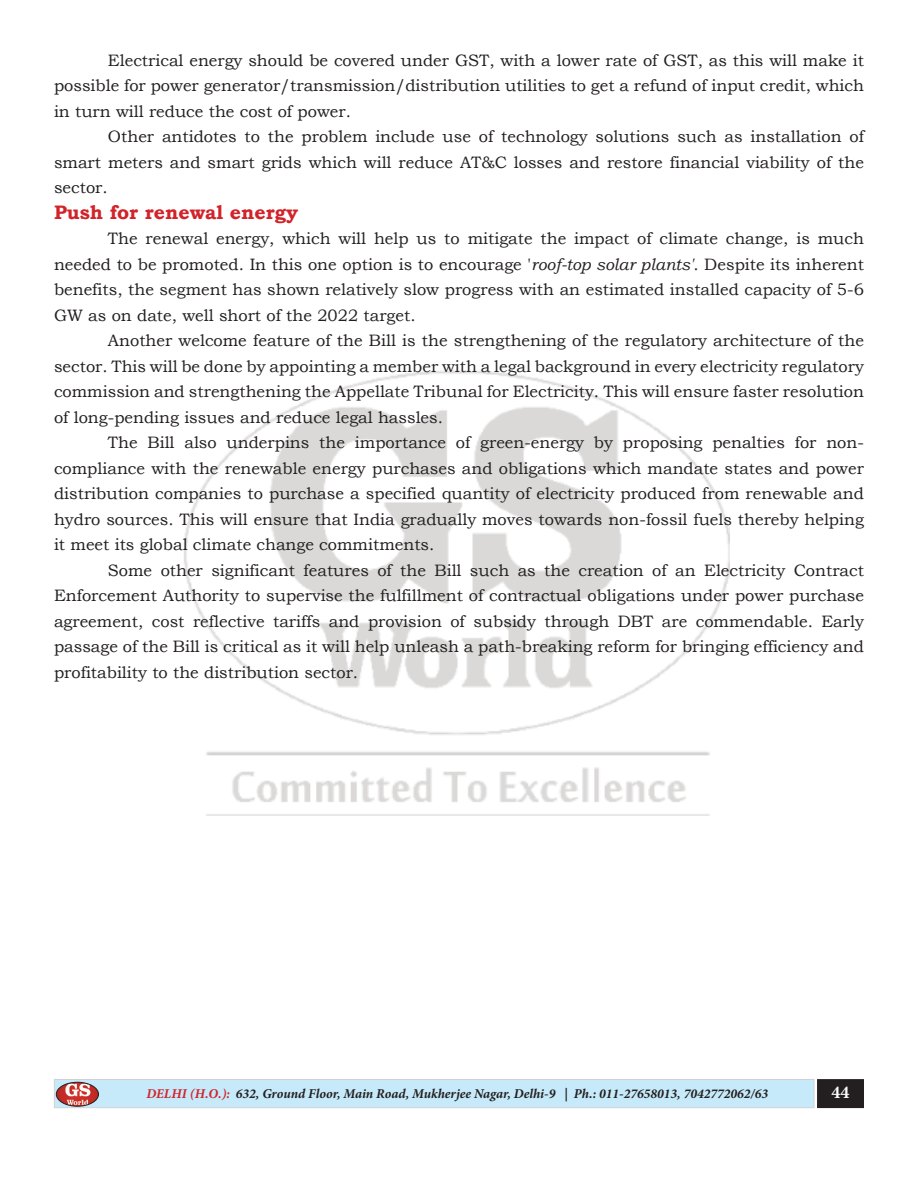
<style>
.page{position:relative;width:918px;height:1188px;background:#fff}
.page>*{position:absolute;margin:0;border:0;box-sizing:border-box;transform-origin:0 0}
.t1{font:700 19.5px "Bookman Old Style";color:#d1232a}
.t2{font:700 18px "Minion Pro";color:#fff}
.t3{font:16.5px/25.5px "Bookman Old Style";color:#231f20;text-align:justify}
.t4{font:italic 700 13.5px "Minion Pro";color:#231f20}
.s1{font-style:italic}
.s2{color:#d1232a}
</style>
<div class="page">
<img style="left:184px;top:370px;width:545px;height:445px">
<div style="left:54px;top:1079px;width:760px;height:29px;background:#c6eafa;border:1px solid #d1d2d4"></div>
<div style="left:818px;top:1080px;width:45px;height:27px;background:#231f20"></div>
<div style="left:817px;top:1079px;width:47px;height:29px;border:2px solid #231f20"></div>
<img style="left:56px;top:1082px;width:43px;height:24px">
<div style="left:56px;top:1082px;width:43px;height:24px;border:1px solid #231f20;border-radius:50%"></div>
<p class="t3" style="left:54px;top:48px;width:812px;text-indent:54px">Electrical energy should be covered under GST, with a lower rate of GST, as this will make it possible for power generator/transmission/distribution utilities to get a refund of input credit, which in turn will reduce the cost of power.</p>
<p class="t3" style="left:54px;top:124px;width:812px;text-indent:54px">Other antidotes to the problem include use of technology solutions such as installation of smart meters and smart grids which will reduce AT&amp;C losses and restore financial viability of the sector.</p>
<p class="t1" style="left:54px;top:198px;width:246px">Push for renewal energy</p>
<p class="t3" style="left:54px;top:226px;width:812px;text-indent:54px">The renewal energy, which will help us to mitigate the impact of climate change, is much needed to be promoted. In this one option is to encourage '<span class="s1">roof-top solar plants'</span>. Despite its inherent benefits, the segment has shown relatively slow progress with an estimated installed capacity of 5-6<br>GW as on date, well short of the 2022 target.</p>
<p class="t3" style="left:54px;top:328px;width:812px;text-indent:54px">Another welcome feature of the Bill is the strengthening of the regulatory architecture of the sector. This will be done by appointing a member with a legal background in every electricity regulatory commission and strengthening the Appellate Tribunal for Electricity. This will ensure faster resolution of long-pending issues and reduce legal hassles.</p>
<p class="t3" style="left:54px;top:430px;width:812px;text-indent:54px">The Bill also underpins the importance of green-energy by proposing penalties for non&shy;compliance with the renewable energy purchases and obligations which mandate states and power distribution companies to purchase a specified quantity of electricity produced from renewable and hydro sources. This will ensure that India gradually moves towards non-fossil fuels thereby helping it meet its global climate change commitments.</p>
<p class="t3" style="left:54px;top:557px;width:812px;text-indent:54px">Some other significant features of the Bill such as the creation of an Electricity Contract Enforcement Authority to supervise the fulfillment of contractual obligations under power purchase agreement, cost reflective tariffs and provision of subsidy through DBT are commendable. Early passage of the Bill is critical as it will help unleash a path-breaking reform for bringing efficiency and profitability to the distribution sector.</p>
<p class="t4" style="left:146px;top:1085px;width:623px"><span class="s2">DELHI (H.O.):</span> 632, Ground Floor, Main Road, Mukherjee Nagar, Delhi-9 | Ph.: 011-27658013, 7042772062/63</p>
<p class="t2" style="left:832px;top:1079px;width:19px">44</p>
</div>
